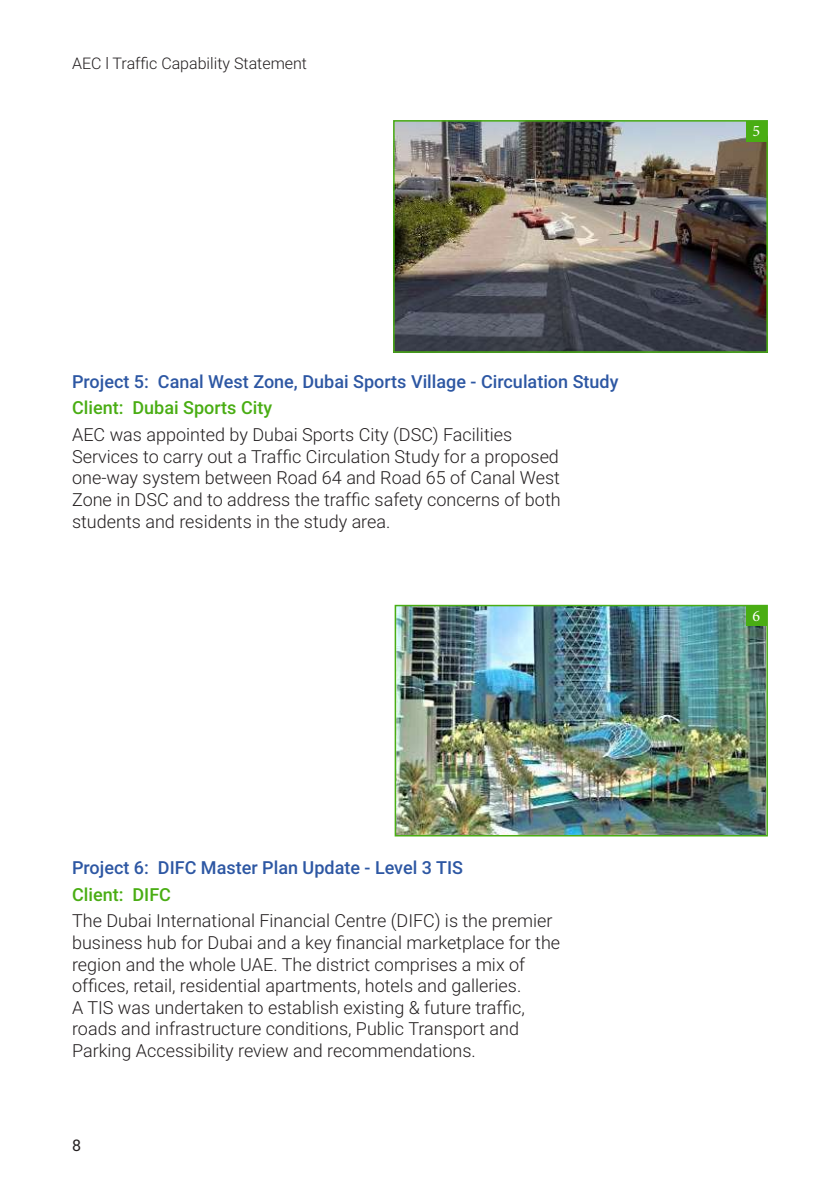
<style>
.page{position:relative;width:840px;height:1191px;background:#fff}
.page>*{position:absolute;margin:0;border:0;box-sizing:border-box;transform-origin:0 0}
.t1{font:300 18px/21.6px "Roboto";color:#231f20}
.t2{font:500 18px "Roboto";color:#2d57a3}
.t3{font:500 18px "Roboto";color:#49ad13}
.t4{font:300 16px "Roboto";color:#231f20}
.t5{font:16px "Minion Pro";color:#fff}
.t6{font:16px "Roboto";color:#231f20}
</style>
<div class="page">
<img style="left:397px;top:608px;width:367px;height:225px">
<div style="left:394px;top:605px;width:373px;height:231px;border:2px solid #49ad13"></div>
<img style="left:396px;top:123px;width:368px;height:227px">
<div style="left:393px;top:120px;width:374px;height:233px;border:2px solid #49ad13"></div>
<div style="left:746px;top:605px;width:20px;height:21px;background:#49ad13"></div>
<div style="left:746px;top:121px;width:20px;height:21px;background:#49ad13"></div>
<p class="t4" style="left:72px;top:52px;width:236px">AEC l Traffic Capability Statement</p>
<p class="t2" style="left:72px;top:369px;width:547px">Project 5: Canal West Zone, Dubai Sports Village - Circulation Study</p>
<p class="t3" style="left:72px;top:395px;width:201px">Client: Dubai Sports City</p>
<p class="t1" style="left:72px;top:423px;width:490px">AEC was appointed by Dubai Sports City (DSC) Facilities Services to carry out a Traffic Circulation Study for a proposed one-way system between Road 64 and Road 65 of Canal West Zone in DSC and to address the traffic safety concerns of both students and residents in the study area.</p>
<p class="t2" style="left:72px;top:855px;width:392px">Project 6: DIFC Master Plan Update - Level 3 TIS</p>
<p class="t3" style="left:72px;top:881px;width:100px">Client: DIFC</p>
<p class="t1" style="left:72px;top:909px;width:489px">The Dubai International Financial Centre (DIFC) is the premier business hub for Dubai and a key financial marketplace for the region and the whole UAE. The district comprises a mix of offices, retail, residential apartments, hotels and galleries.<br>A TIS was undertaken to establish existing &amp; future traffic, roads and infrastructure conditions, Public Transport and Parking Accessibility review and recommendations.</p>
<p class="t6" style="left:72px;top:1134px;width:10px">8</p>
<p class="t5" style="left:752px;top:120px;width:9px">5</p>
<p class="t5" style="left:752px;top:605px;width:9px">6</p>
</div>
